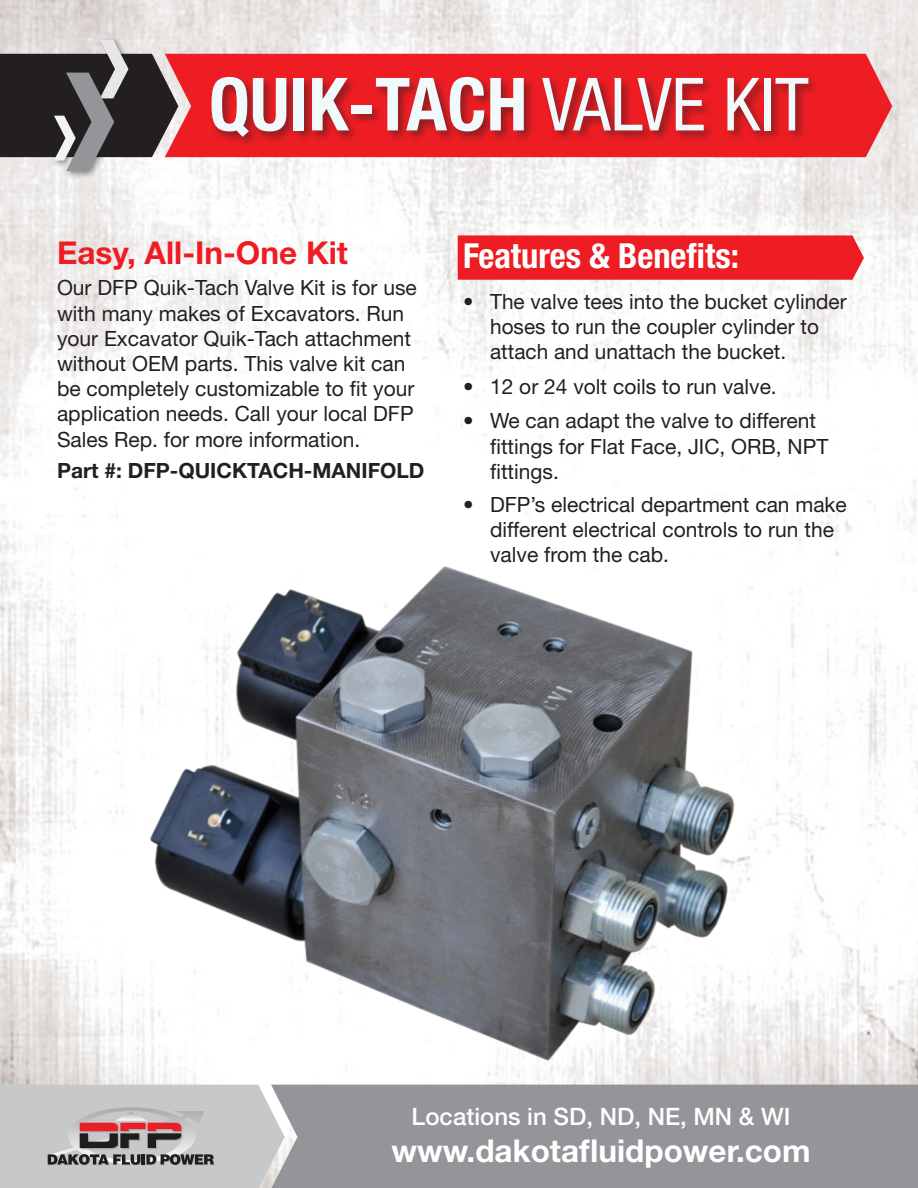
<style>
.page{position:relative;width:918px;height:1188px;background:#fff}
.page>*{position:absolute;margin:0;border:0;box-sizing:border-box;transform-origin:0 0}
.t1{font:700 condensed 73.5px "Helvetica Neue LT Std";color:#f0f9fb}
.t2{font:700 condensed 34.5px "Helvetica Neue LT Std";color:#fff}
.t3{font:700 31.5px "Helvetica Neue LT Std";color:#fff}
.t4{font:700 31.5px "Helvetica Neue LT Std";color:#ee1d23}
.t5{font:500 24px "Helvetica Neue LT Std";color:#fff}
.t6{font:21px/25.2px "Helvetica Neue LT Std";color:#231f20}
.t7{font:700 21px "Helvetica Neue LT Std";color:#231f20}
.s1{font-weight:400}
</style>
<div class="page">
<img style="left:0;top:0;width:918px;height:1085px">
<div style="left:178px;top:54px;width:536px;height:103px;background:#ee1d23"></div>
<svg style="left:714px;top:54px;width:178px;height:103px"></svg>
<div style="left:285px;top:1085px;width:633px;height:103px;background:#939598"></div>
<div style="left:51px;top:36px;width:86px;height:144px;background:#231f20;opacity:.5"></div>
<svg style="left:0;top:40px;width:178px;height:131px"></svg>
<div style="left:209px;top:74px;width:611px;height:75px;background:#231f20;opacity:.5"></div>
<svg style="left:0;top:1085px;width:285px;height:103px"></svg>
<img style="left:111px;top:510px;width:678px;height:593px">
<div style="left:458px;top:235px;width:406px;height:45px;background:#ee1d23"></div>
<p class="t1" style="left:209px;top:60px;width:601px">QUIK-TACH <span class="s1">VALVE KIT</span></p>
<p class="t4" style="left:57px;top:233px;width:292px">Easy, All-In-One Kit</p>
<p class="t6" style="left:57px;top:275px;width:361px">Our DFP Quik-Tach Valve Kit is for use with many makes of Excavators. Run your Excavator Quik-Tach attachment without OEM parts. This valve kit can be completely customizable to fit your application needs. Call your local DFP Sales Rep. for more information.</p>
<p class="t7" style="left:57px;top:458px;width:369px">Part #: DFP-QUICKTACH-MANIFOLD</p>
<p class="t2" style="left:463px;top:234px;width:277px">Features &amp; Benefits:</p>
<p class="t6" style="left:490px;top:289px;width:358px;text-indent:-27px">• The valve tees into the bucket cylinder hoses to run the coupler cylinder to attach and unattach the bucket.</p>
<p class="t6" style="left:463px;top:374px;width:315px">• 12 or 24 volt coils to run valve.</p>
<p class="t6" style="left:490px;top:408px;width:340px;text-indent:-27px">• We can adapt the valve to different fittings for Flat Face, JIC, ORB, NPT fittings.</p>
<p class="t6" style="left:490px;top:492px;width:358px;text-indent:-27px">• DFP’s electrical department can make different electrical controls to run the valve from the cab.</p>
<p class="t5" style="left:412px;top:1102px;width:380px">Locations in SD, ND, NE, MN &amp; WI</p>
<p class="t3" style="left:391px;top:1131px;width:421px">www.dakotafluidpower.com</p>
</div>
